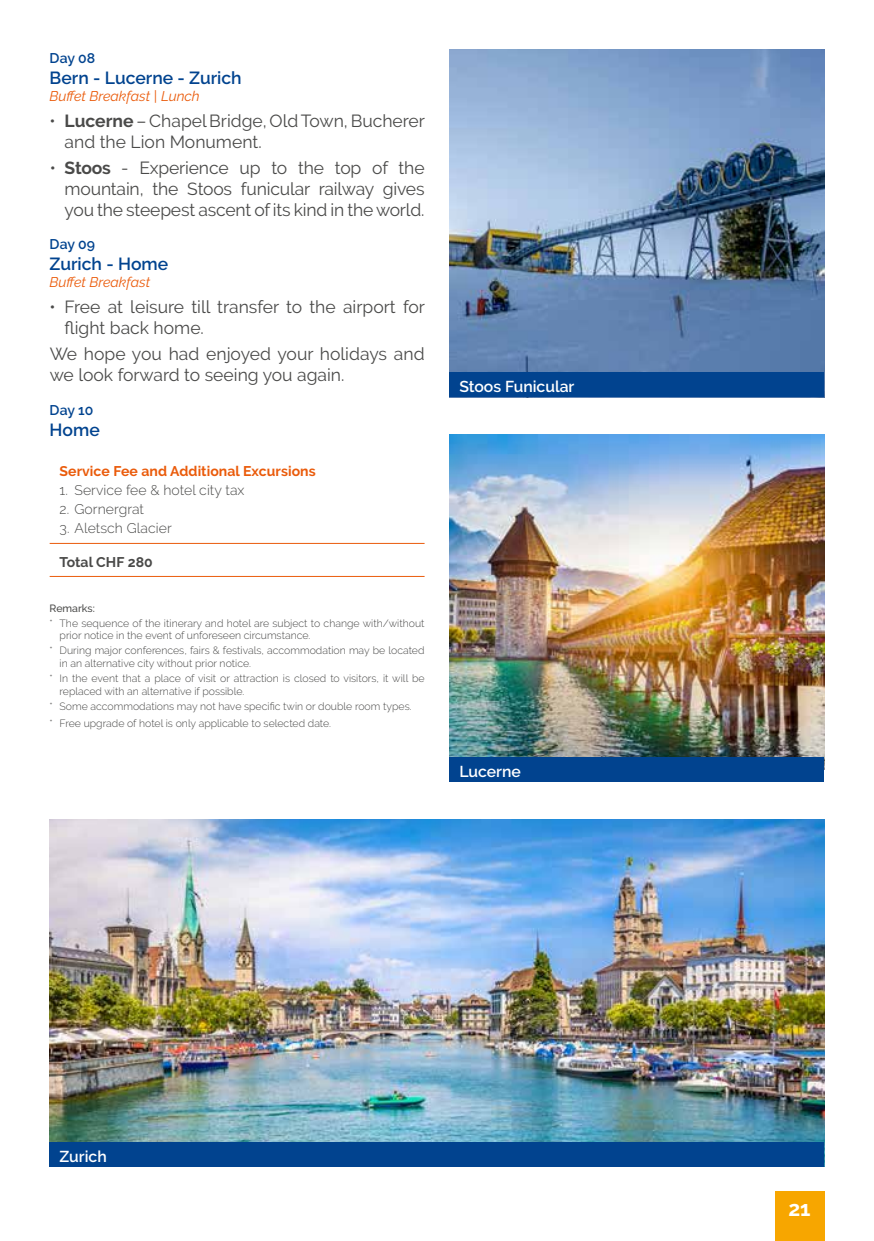
<style>
.page{position:relative;width:874px;height:1241px;background:#fff}
.page>*{position:absolute;margin:0;border:0;box-sizing:border-box;transform-origin:0 0}
.t1{font:700 21px "Raleway";color:#fff}
.t2{font:17.5px/21px "Raleway";color:#4a4a49}
.t3{font:600 17.5px "Raleway";color:#01438f}
.t4{font:600 15.75px "Raleway";color:#fff}
.t5{font:300 14px "Raleway";letter-spacing:.005em;color:#4a4a49}
.t6{font:italic 14px "Raleway";color:#ea5b0b}
.t7{font:700 14px "Raleway";letter-spacing:.005em;color:#ea5b0b}
.t8{font:600 14px "Raleway";color:#01438f}
.t9{font:700 14px "Raleway";letter-spacing:.005em;color:#4a4a49}
.t10{font:300 10.5px/12.6px "Raleway";color:#4a4a49}
.t11{font:500 10.5px "Raleway";color:#4a4a49}
.s1{font-weight:700}
</style>
<div class="page">
<hr style="left:50px;top:543px;width:374px;height:1px;background:#ea5b0b">
<hr style="left:50px;top:576px;width:374px;height:1px;background:#ea5b0b">
<img style="left:50px;top:819px;width:773px;height:322px">
<img style="left:449px;top:434px;width:374px;height:322px">
<div style="left:449px;top:756px;width:374px;height:25px;background:#01438f"></div>
<div style="left:50px;top:1141px;width:773px;height:25px;background:#01438f"></div>
<img style="left:449px;top:50px;width:374px;height:322px">
<div style="left:449px;top:372px;width:374px;height:25px;background:#01438f"></div>
<div style="left:774px;top:1191px;width:49px;height:49px;background:#f7a600"></div>
<h3 class="t8" style="left:50px;top:50px;width:47px">Day 08</h3>
<h2 class="t3" style="left:50px;top:68px;width:193px">Bern - Lucerne - Zurich</h2>
<h3 class="t6" style="left:50px;top:88px;width:151px">Buffet Breakfast | Lunch</h3>
<h2 class="t2" style="left:65px;top:110px;width:362px;text-indent:-15px">• <span class="s1">Lucerne</span> – ChapelBridge, OldTown, Bucherer and the Lion Monument.</h2>
<h2 class="t2" style="left:64px;top:157px;width:361px;text-align:justify;text-indent:-15px">• <span class="s1">Stoos</span> - Experience up to the top of the mountain, the Stoos funicular railway gives you the steepest ascent of its kind in the world.</h2>
<h3 class="t8" style="left:50px;top:236px;width:47px">Day 09</h3>
<h2 class="t3" style="left:50px;top:254px;width:120px">Zurich - Home</h2>
<h3 class="t6" style="left:50px;top:274px;width:102px">Buffet Breakfast</h3>
<h2 class="t2" style="left:65px;top:296px;width:362px;text-indent:-15px">• Free at leisure till transfer to the airport for flight back home.</h2>
<h2 class="t2" style="left:50px;top:343px;width:376px">We hope you had enjoyed your holidays and we look forward to seeing you again.</h2>
<h3 class="t8" style="left:50px;top:401px;width:45px">Day 10</h3>
<h2 class="t3" style="left:50px;top:419px;width:52px">Home</h2>
<h3 class="t7" style="left:60px;top:462px;width:257px">Service Fee and Additional Excursions</h3>
<h3 class="t5" style="left:60px;top:481px;width:186px">1. Service fee &amp; hotel city tax</h3>
<h3 class="t5" style="left:60px;top:501px;width:86px">2. Gornergrat</h3>
<h3 class="t5" style="left:60px;top:520px;width:114px">3. Aletsch Glacier</h3>
<h3 class="t9" style="left:60px;top:553px;width:95px">Total CHF 280</h3>
<p class="t11" style="left:50px;top:601px;width:47px">Remarks:</p>
<p class="t10" style="left:60px;top:616px;width:366px;text-indent:-10px">* The sequence of the itinerary and hotel are subject to change with/without prior notice in the event of unforeseen circumstance.</p>
<p class="t10" style="left:60px;top:644px;width:366px;text-indent:-10px">* During major conferences, fairs &amp; festivals, accommodation may be located in an alternative city without prior notice.</p>
<p class="t10" style="left:60px;top:672px;width:366px;text-indent:-10px">* In the event that a place of visit or attraction is closed to visitors, it will be replaced with an alternative if possible.</p>
<p class="t10" style="left:50px;top:697px;width:363px;line-height:17.5px">* Some accommodations may not have specific twin or double room types. * Free upgrade of hotel is only applicable to selected date.</p>
<h3 class="t4" style="left:459px;top:377px;width:117px">Stoos Funicular</h3>
<h3 class="t4" style="left:459px;top:762px;width:63px">Lucerne</h3>
<h3 class="t4" style="left:60px;top:1146px;width:49px">Zurich</h3>
<h1 class="t1" style="left:788px;top:1196px;width:24px">21</h1>
</div>
